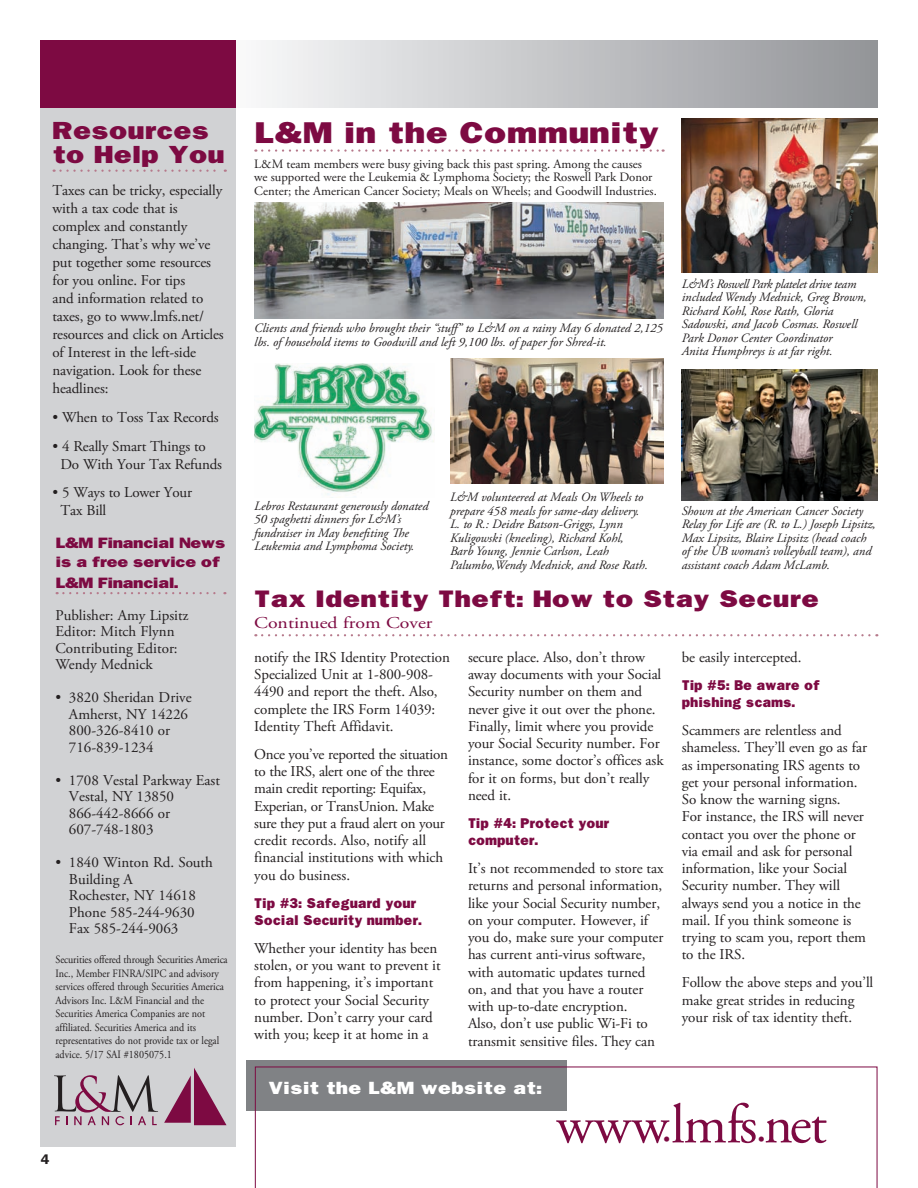
<style>
.page{position:relative;width:918px;height:1188px;background:#fff}
.page>*{position:absolute;margin:0;border:0;box-sizing:border-box;transform-origin:0 0}
.t1{font:55.5px "Adobe Garamond Pro";letter-spacing:-.03em;color:#7d0a42}
.t2{font:800 25.5px "Franklin";color:#7d0a42;scale:1.2 1}
.t3{font:800 21px/24px "Franklin";letter-spacing:-.01em;color:#7d0a42;scale:1.2 1}
.t4{font:800 20.25px "Franklin";color:#7d0a42;scale:1.2 1}
.t5{font:16.5px "Adobe Garamond Pro";color:#7d0a42;scale:1.2 1}
.t6{font:15px/17.2px "Adobe Garamond Pro";letter-spacing:-.005em;color:#231f20}
.t7{font:800 15px "Franklin";color:#fff;scale:1.2 1}
.t8{font:italic 12.75px/13.5px "Adobe Garamond Pro";color:#231f20}
.t9{font:12.75px/13.5px "Adobe Garamond Pro";color:#231f20}
.t10{font:800 12.75px/19.5px "Franklin";letter-spacing:-.04em;color:#7d0a42;scale:1.2 1}
.t11{font:800 12px/17.2px "Franklin";letter-spacing:-.005em;color:#7d0a42}
.t12{font:12px "Franklin Demi";color:#231f20}
.t13{font:11.25px/13.5px "Adobe Garamond Pro";color:#231f20;scale:.9 1}
.s1{font-size:45px}
</style>
<div class="page">
<div style="left:40px;top:40px;width:196px;height:1108px;background:#d1d2d4"></div>
<div style="left:214px;top:40px;width:663px;height:68px;background:linear-gradient(to right,#fbfcfd,#929498)"></div>
<div style="left:40px;top:40px;width:196px;height:68px;background:#7d0a42"></div>
<svg style="left:54px;top:1075px;width:104px;height:50px"></svg>
<svg style="left:164px;top:1068px;width:63px;height:57px"></svg>
<svg style="left:57px;top:592px;width:168px;height:2px"></svg>
<svg style="left:247px;top:1060px;width:320px;height:50px;background:#7f7980"></svg>
<svg style="left:255px;top:1067px;width:622px;height:121px"></svg>
<svg style="left:54px;top:170px;width:172px;height:2px"></svg>
<svg style="left:262px;top:634px;width:615px;height:2px"></svg>
<svg style="left:262px;top:149px;width:402px;height:3px"></svg>
<img style="left:682px;top:119px;width:196px;height:153px">
<img style="left:254px;top:202px;width:409px;height:117px">
<img style="left:682px;top:370px;width:196px;height:130px">
<img style="left:254px;top:363px;width:180px;height:132px">
<img style="left:450px;top:358px;width:214px;height:126px">
<h3 class="t3" style="left:52px;top:118px;width:145px">Resources to Help You</h3>
<p class="t6" style="left:52px;top:182px;width:173px;line-height:18px">Taxes can be tricky, especially with a tax code that is complex and constantly changing. That’s why we’ve put together some resources for you online. For tips<br>and information related to taxes, go to www.lmfs.net/ resources and click on Articles of Interest in the left-side navigation. Look for these headlines:</p>
<p class="t6" style="left:52px;top:409px;width:168px">• When to Toss Tax Records</p>
<p class="t6" style="left:60px;top:437px;width:163px;line-height:18px;text-indent:-8px">• 4 Really Smart Things to<br>Do With Your Tax Refunds</p>
<p class="t6" style="left:60px;top:484px;width:133px;line-height:18px;text-indent:-8px">• 5 Ways to Lower Your<br>Tax Bill</p>
<p class="t10" style="left:55px;top:532px;width:143px">L&amp;M Financial News is a free service of</p>
<p class="t10" style="left:55px;top:573px;width:104px">L&amp;M Financial.</p>
<p class="t6" style="left:55px;top:607px;width:134px;line-height:16.5px">Publisher: Amy Lipsitz<br>Editor: Mitch Flynn<br>Contributing Editor:<br>Wendy Mednick</p>
<p class="t6" style="left:69px;top:690px;width:124px;line-height:16.5px;text-indent:-14px">• 3820 Sheridan Drive<br>Amherst, NY 14226<br>800-326-8410 or<br>716-839-1234</p>
<p class="t6" style="left:69px;top:772px;width:152px;line-height:16.5px;text-indent:-14px">• 1708 Vestal Parkway East<br>Vestal, NY 13850<br>866-442-8666 or<br>607-748-1803</p>
<p class="t6" style="left:69px;top:855px;width:145px;line-height:16.5px;text-indent:-14px">• 1840 Winton Rd. South<br>Building A<br>Rochester, NY 14618<br>Phone 585-244-9630<br>Fax 585-244-9063</p>
<p class="t13" style="left:55px;top:953px;width:193px">Securities offered through Securities America Inc., Member FINRA/SIPC and advisory services offered through Securities America Advisors Inc. L&amp;M Financial and the Securities America Companies are not affiliated. Securities America and its representatives do not provide tax or legal advice. 5/17 SAI #1805075.1</p>
<p class="t12" style="left:40px;top:1151px;width:11px">4</p>
<h2 class="t2" style="left:254px;top:115px;width:339px">L&amp;M in the Community</h2>
<p class="t9" style="left:254px;top:157px;width:404px">L&amp;M team members were busy giving back this past spring. Among the causes we supported were the Leukemia &amp; Lymphoma Society; the Roswell Park Donor<br>Center; the American Cancer Society; Meals on Wheels; and Goodwill Industries.</p>
<p class="t8" style="left:254px;top:322px;width:410px">Clients and friends who brought their “stuff” to L&amp;M on a rainy May 6 donated 2,125 lbs. of household items to Goodwill and left 9,100 lbs. of paper for Shred-it.</p>
<p class="t8" style="left:682px;top:277px;width:186px">L&amp;M’s Roswell Park platelet drive team included Wendy Mednick, Greg Brown, Richard Kohl, Rose Rath, Gloria Sadowski, and Jacob Cosmas. Roswell Park Donor Center Coordinator<br>Anita Humphreys is at far right.</p>
<p class="t8" style="left:450px;top:491px;width:199px">L&amp;M volunteered at Meals On Wheels to prepare 458 meals for same-day delivery.<br>L. to R.: Deidre Batson-Griggs, Lynn Kuligowski (kneeling), Richard Kohl, Barb Young, Jennie Carlson, Leah Palumbo,Wendy Mednick, and Rose Rath.</p>
<p class="t8" style="left:254px;top:499px;width:176px">Lebros Restaurant generously donated 50 spaghetti dinners for L&amp;M’s fundraiser in May benefiting The Leukemia and Lymphoma Society.</p>
<p class="t8" style="left:682px;top:504px;width:195px">Shown at the American Cancer Society Relay for Life are (R. to L.) Joseph Lipsitz, Max Lipsitz, Blaire Lipsitz (head coach of the UB woman’s volleyball team), and assistant coach Adam McLamb.</p>
<h3 class="t4" style="left:254px;top:584px;width:472px">Tax Identity Theft: How to Stay Secure</h3>
<p class="t5" style="left:254px;top:613px;width:150px">Continued from Cover</p>
<p class="t6" style="left:254px;top:649px;width:197px">notify the IRS Identity Protection<br>Specialized Unit at 1-800-908-<br>4490 and report the theft. Also, complete the IRS Form 14039:<br>Identity Theft Affidavit.</p>
<p class="t6" style="left:254px;top:746px;width:195px">Once you’ve reported the situation to the IRS, alert one of the three main credit reporting: Equifax,<br>Experian, or TransUnion. Make sure they put a fraud alert on your credit records. Also, notify all financial institutions with which you do business.</p>
<p class="t11" style="left:254px;top:894px;width:169px">Tip #3: Safeguard your<br>Social Security number.</p>
<p class="t6" style="left:254px;top:940px;width:188px">Whether your identity has been stolen, or you want to prevent it from happening, it’s important to protect your Social Security number. Don’t carry your card with you; keep it at home in a</p>
<p class="t6" style="left:468px;top:649px;width:197px">secure place. Also, don’t throw away documents with your Social<br>Security number on them and never give it out over the phone.<br>Finally, limit where you provide your Social Security number. For instance, some doctor’s offices ask for it on forms, but don’t really need it.</p>
<p class="t11" style="left:468px;top:814px;width:143px">Tip #4: Protect your computer.</p>
<p class="t6" style="left:468px;top:860px;width:197px">It’s not recommended to store tax returns and personal information, like your Social Security number, on your computer. However, if you do, make sure your computer has current anti-virus software, with automatic updates turned on, and that you have a router with up-to-date encryption.<br>Also, don’t use public Wi-Fi to transmit sensitive files. They can</p>
<p class="t7" style="left:269px;top:1077px;width:229px">Visit the L&amp;M website at:</p>
<p class="t6" style="left:682px;top:649px;width:121px">be easily intercepted.</p>
<p class="t11" style="left:682px;top:676px;width:140px">Tip #5: Be aware of phishing scams.</p>
<p class="t6" style="left:682px;top:722px;width:187px">Scammers are relentless and shameless. They’ll even go as far as impersonating IRS agents to get your personal information.<br>So know the warning signs.<br>For instance, the IRS will never contact you over the phone or via email and ask for personal information, like your Social<br>Security number. They will always send you a notice in the mail. If you think someone is trying to scam you, report them to the IRS.</p>
<p class="t6" style="left:682px;top:975px;width:193px">Follow the above steps and you’ll make great strides in reducing your risk of tax identity theft.</p>
<h1 class="t1" style="left:556px;top:1091px;width:272px">www<span class="s1">.</span>lmfs<span class="s1">.</span>net</h1>
</div>
